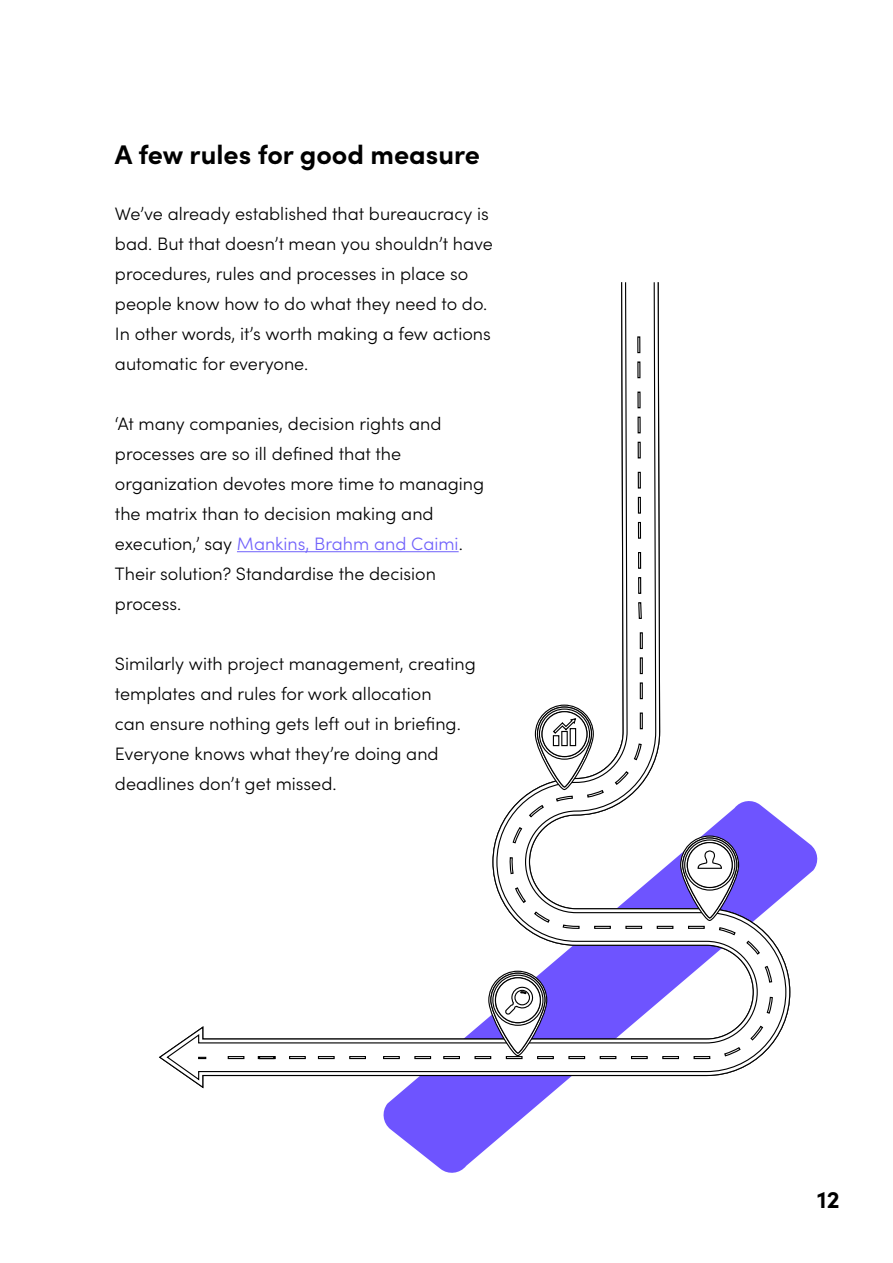
<style>
.page{position:relative;width:893px;height:1263px;background:#fff}
.page>*{position:absolute;margin:0;border:0;box-sizing:border-box;transform-origin:0 0}
.t1{font:700 27px "Sofia Pro";color:#000}
.t2{font:700 24px "Sofia Pro";color:#000}
.t3{font:300 18px/30px "Sofia Pro";color:#000}
.s1{color:#7061fb}
</style>
<div class="page">
<svg style="left:383px;top:829px;width:435px;height:344px"></svg>
<svg style="left:159px;top:826px;width:632px;height:263px"></svg>
<svg style="left:165px;top:282px;width:622px;height:799px"></svg>
<svg style="left:227px;top:336px;width:546px;height:724px"></svg>
<svg style="left:198px;top:1057px;width:8px;height:2px"></svg>
<svg style="left:679px;top:835px;width:61px;height:86px"></svg>
<svg style="left:488px;top:970px;width:60px;height:87px"></svg>
<svg style="left:534px;top:704px;width:60px;height:87px"></svg>
<h1 class="t1" style="left:115px;top:134px;width:367px">A few rules for good measure</h1>
<p class="t3" style="left:115px;top:198px;width:380px">We’ve already established that bureaucracy is bad. But that doesn’t mean you shouldn’t have procedures, rules and processes in place so people know how to do what they need to do.<br>In other words, it’s worth making a few actions automatic for everyone.</p>
<p class="t3" style="left:115px;top:408px;width:371px">‘At many companies, decision rights and processes are so ill defined that the organization devotes more time to managing the matrix than to decision making and execution,’ say <span class="s1">Mankins, Brahm and Caimi</span>.<br>Their solution? Standardise the decision process.</p>
<p class="t3" style="left:115px;top:648px;width:362px">Similarly with project management, creating templates and rules for work allocation<br>can ensure nothing gets left out in briefing.<br>Everyone knows what they’re doing and deadlines don’t get missed.</p>
<h2 class="t2" style="left:817px;top:1181px;width:24px">12</h2>
</div>
